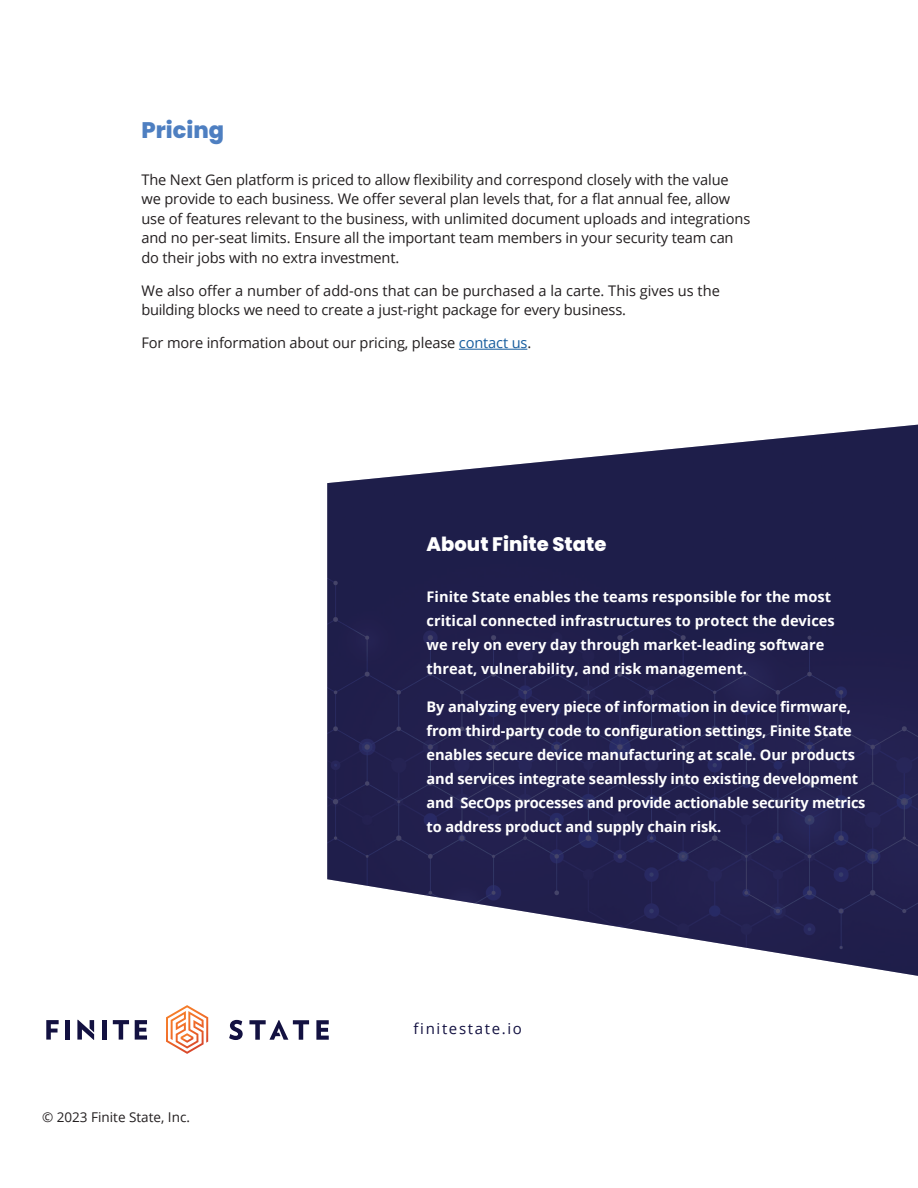
<style>
.page{position:relative;width:918px;height:1188px;background:#fff}
.page>*{position:absolute;margin:0;border:0;box-sizing:border-box;transform-origin:0 0}
.t1{font:800 22.5px "Poppins";color:#4e7fc1}
.t2{font:800 19.5px "Poppins";color:#fff}
.t3{font:15px "Open Sans";letter-spacing:.11em;color:#131141}
.t4{font:14.7px/19.5px "Open Sans";letter-spacing:-.01em;color:#231f20}
.t5{font:700 14.7px/24px "Open Sans";letter-spacing:-.01em;color:#fff}
.t6{font:13.5px "Open Sans";color:#231f20}
.s1{color:#175d9e}
</style>
<div class="page">
<img style="left:327px;top:424px;width:591px;height:552px">
<svg style="left:46px;top:1020px;width:13px;height:20px"></svg>
<div style="left:65px;top:1020px;width:5px;height:20px;background:#131141"></div>
<hr style="left:102px;top:1020px;width:4px;height:20px;background:#131141">
<svg style="left:113px;top:1020px;width:16px;height:20px"></svg>
<svg style="left:135px;top:1020px;width:12px;height:20px"></svg>
<svg style="left:229px;top:1020px;width:14px;height:20px"></svg>
<svg style="left:316px;top:1020px;width:13px;height:20px"></svg>
<svg style="left:249px;top:1020px;width:60px;height:20px"></svg>
<svg style="left:77px;top:1020px;width:17px;height:20px"></svg>
<svg style="left:166px;top:1005px;width:42px;height:49px"></svg>
<hr style="left:459px;top:349px;width:68px;height:1px;background:#175d9e">
<h1 class="t1" style="left:141px;top:117px;width:84px">Pricing</h1>
<p class="t4" style="left:141px;top:169px;width:610px">The Next Gen platform is priced to allow flexibility and correspond closely with the value we provide to each business. We offer several plan levels that, for a flat annual fee, allow use of features relevant to the business, with unlimited document uploads and integrations and no per-seat limits. Ensure all the important team members in your security team can do their jobs with no extra investment.</p>
<p class="t4" style="left:141px;top:280px;width:580px">We also offer a number of add-ons that can be purchased a la carte. This gives us the building blocks we need to create a just-right package for every business.</p>
<p class="t4" style="left:141px;top:333px;width:391px">For more information about our pricing, please <span class="s1">contact us</span>.</p>
<h2 class="t2" style="left:427px;top:533px;width:181px">About Finite State</h2>
<p class="t5" style="left:427px;top:584px;width:410px">Finite State enables the teams responsible for the most critical connected infrastructures to protect the devices we rely on every day through market-leading software threat, vulnerability, and risk management.</p>
<p class="t5" style="left:427px;top:694px;width:440px">By analyzing every piece of information in device firmware, from third-party code to configuration settings, Finite State enables secure device manufacturing at scale. Our products and services integrate seamlessly into existing development and SecOps processes and provide actionable security metrics to address product and supply chain risk.</p>
<p class="t6" style="left:42px;top:1108px;width:149px">© 2023 Finite State, Inc.</p>
<p class="t3" style="left:414px;top:1018px;width:110px">finitestate.io</p>
</div>
